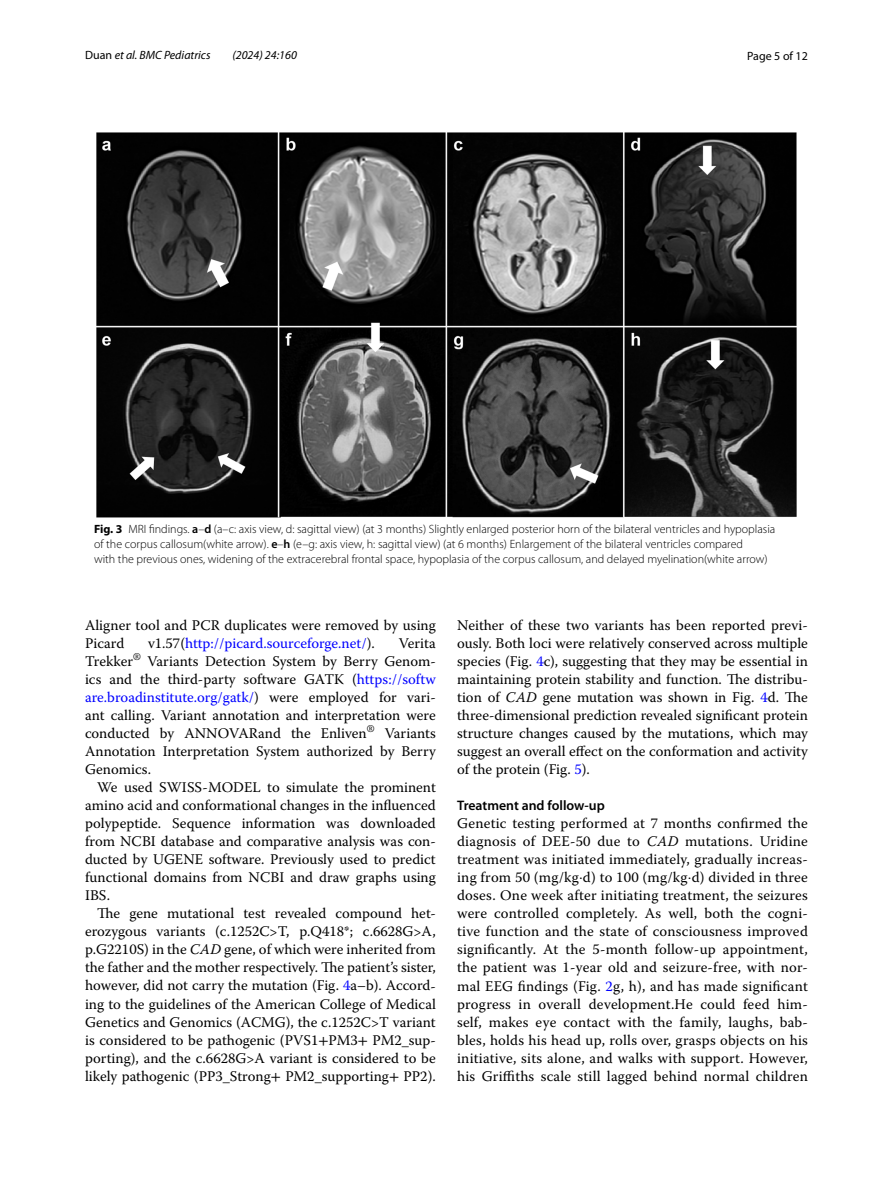
<style>
.page{position:relative;width:893px;height:1187px;background:#fff}
.page>*{position:absolute;margin:0;border:0;box-sizing:border-box;transform-origin:0 0}
.t1{font:14.7px/18px "Warnock Pro";color:#000;text-align:justify}
.t2{font:14.7px "Warnock Pro";color:#00f}
.t3{font:600 13.8px "Myriad Pro";color:#000}
.t4{font:300 12px/15px "Myriad Pro";color:#000}
.t5{font:italic 12px "Myriad Pro";color:#000}
.t6{font:12px "Myriad Pro";color:#000}
.s1{font-style:normal}
.s2{font-weight:700}
.s3{font-weight:600}
.s4{color:#000}
.s5{color:#00f}
.s6{font-style:italic}
.s7{font-family:"STIX"}
</style>
<div class="page">
<img style="left:96px;top:133px;width:701px;height:384px">
<p class="t5" style="left:85px;top:48px;width:127px"><span class="s1">Duan</span> et al. BMC Pediatrics</p>
<p class="t5" style="left:232px;top:48px;width:66px">(2024) 24:160</p>
<p class="t6" style="left:747px;top:48px;width:62px">Page 5 of 12</p>
<p class="t4" style="left:94px;top:521px;width:683px"><span class="s2">Fig. 3</span> MRI findings. <span class="s3">a</span>–<span class="s3">d</span> (a–c: axis view, d: sagittal view) (at 3 months) Slightly enlarged posterior horn of the bilateral ventricles and hypoplasia of the corpus callosum(white arrow). <span class="s3">e</span>–<span class="s3">h</span> (e–g: axis view, h: sagittal view) (at 6 months) Enlargement of the bilateral ventricles compared<br>with the previous ones, widening of the extracerebral frontal space, hypoplasia of the corpus callosum, and delayed myelination(white arrow)</p>
<p class="t1" style="left:85px;top:616px;width:352px">Aligner tool and PCR duplicates were removed by using<br>Picard</p>
<p class="t2" style="left:148px;top:634px;width:228px"><span class="s4">v1.57(</span>http://picard.sourceforge.net/<span class="s4">).</span></p>
<p class="t1" style="left:85px;top:634px;width:352px;text-indent:314px">Verita Trekker<sup>®</sup> Variants Detection System by Berry Genom&shy;ics and the third-party software GATK (<span class="s5">https://softw are.broadinstitute.org/gatk/</span>) were employed for vari&shy;ant calling. Variant annotation and interpretation were conducted by ANNOVARand the Enliven<sup>®</sup> Variants Annotation Interpretation System authorized by Berry Genomics.</p>
<p class="t1" style="left:85px;top:778px;width:352px;text-indent:12px">We used SWISS-MODEL to simulate the prominent amino acid and conformational changes in the influenced polypeptide. Sequence information was downloaded from NCBI database and comparative analysis was con&shy;ducted by UGENE software. Previously used to predict functional domains from NCBI and draw graphs using IBS.</p>
<p class="t1" style="left:85px;top:904px;width:352px;text-indent:12px">The gene mutational test revealed compound het&shy;erozygous variants (c.1252C&gt;T, p.Q418*; c.6628G&gt;A, p.G2210S) in the <span class="s6">CAD</span> gene, of which were inherited from the father and the mother respectively. The patient’s sister, however, did not carry the mutation (Fig. <span class="s5">4</span>a–b). Accord&shy;ing to the guidelines of the American College of Medical Genetics and Genomics (ACMG), the c.1252C&gt;T variant is considered to be pathogenic (PVS1<span class="s7">+</span>PM3<span class="s7">+</span> PM2_sup&shy;porting), and the c.6628G&gt;A variant is considered to be likely pathogenic (PP3_Strong<span class="s7">+</span> PM2_supporting<span class="s7">+</span> PP2).</p>
<p class="t1" style="left:457px;top:616px;width:352px">Neither of these two variants has been reported previ&shy;ously. Both loci were relatively conserved across multiple species (Fig. <span class="s5">4</span>c), suggesting that they may be essential in maintaining protein stability and function. The distribu&shy;tion of <span class="s6">CAD</span> gene mutation was shown in Fig. <span class="s5">4</span>d. The three-dimensional prediction revealed significant protein structure changes caused by the mutations, which may suggest an overall effect on the conformation and activity of the protein (Fig. <span class="s5">5</span>).</p>
<p class="t3" style="left:457px;top:797px;width:149px">Treatment and follow‑up</p>
<p class="t1" style="left:457px;top:814px;width:352px">Genetic testing performed at 7 months confirmed the diagnosis of DEE-50 due to <span class="s6">CAD</span> mutations. Uridine treatment was initiated immediately, gradually increas&shy;ing from 50 (mg/kg<span class="s7">·</span>d) to 100 (mg/kg<span class="s7">·</span>d) divided in three doses. One week after initiating treatment, the seizures were controlled completely. As well, both the cogni&shy;tive function and the state of consciousness improved significantly. At the 5-month follow-up appointment, the patient was 1-year old and seizure-free, with nor&shy;mal EEG findings (Fig. <span class="s5">2</span>g, h), and has made significant progress in overall development.He could feed him&shy;self, makes eye contact with the family, laughs, bab&shy;bles, holds his head up, rolls over, grasps objects on his initiative, sits alone, and walks with support. However, his Griffiths scale still lagged behind normal children</p>
</div>
